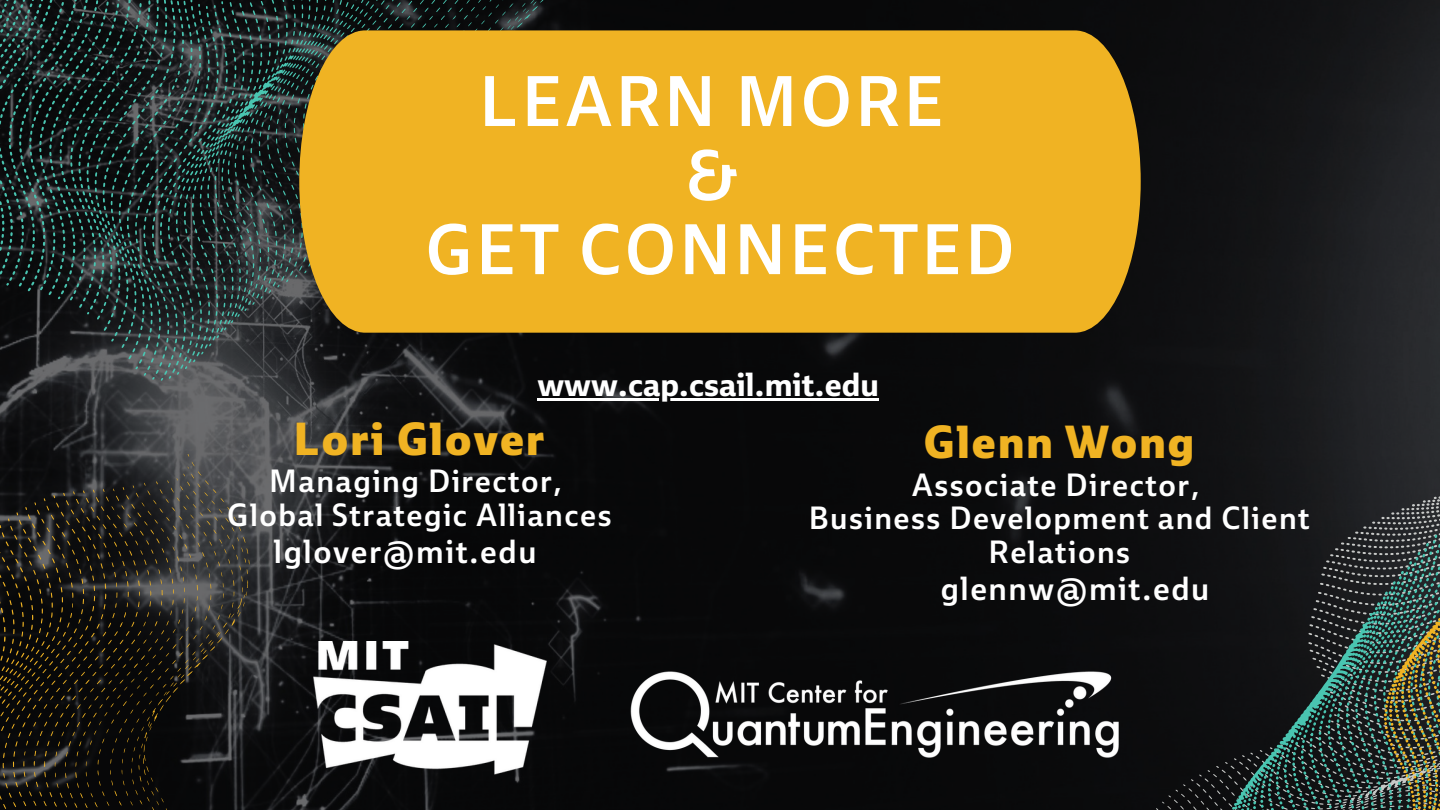
<style>
.page{position:relative;width:1440px;height:810px;background:#fff}
.page>*{position:absolute;margin:0;border:0;box-sizing:border-box;transform-origin:0 0}
.t1{font:600 69.38px "CSAIL Ebony";letter-spacing:.045em;color:#fff}
.t2{font:800 45px "CSAIL Ebony";letter-spacing:.045em;color:#f0b323}
.t3{font:600 32.5px "CSAIL Ebony";letter-spacing:.045em;color:#fff}
.t4{font:700 32.5px "CSAIL Ebony";color:#fff}
.t5{font:600 31.25px/33.8px "CSAIL Ebony";letter-spacing:.045em;color:#fff;text-align:center}
</style>
<div class="page">
<img style="left:258px;top:0;width:1182px;height:810px">
<svg style="left:0;top:0;width:588px;height:496px;background:#21292a"></svg>
<div style="left:1062px;top:315px;width:148px;height:495px;background:#0d0d0f"></div>
<svg style="left:1210px;top:308px;width:162px;height:502px;background:#1a2122"></svg>
<div style="left:299px;top:30px;width:842px;height:303px;background:#f0b323"></div>
<img style="left:622px;top:662px;width:505px;height:104px">
<img style="left:313px;top:641px;width:234px;height:146px">
<svg style="left:1372px;top:182px;width:68px;height:628px;background:#353b36"></svg>
<svg style="left:0;top:397px;width:258px;height:413px;background:#252523"></svg>
<hr style="left:537px;top:398px;width:342px;height:3px;background:#fff">
<p class="t1" style="left:479px;top:56px;width:466px">LEARN MORE</p>
<p class="t1" style="left:684px;top:130px;width:56px">&amp;</p>
<p class="t1" style="left:425px;top:204px;width:590px">GET CONNECTED</p>
<p class="t4" style="left:537px;top:363px;width:343px">www.cap.csail.mit.edu</p>
<p class="t2" style="left:294px;top:410px;width:252px">Lori Glover</p>
<p class="t5" style="left:269px;top:465px;width:294px">Managing Director,</p>
<p class="t5" style="left:227px;top:499px;width:386px">Global Strategic Alliances</p>
<p class="t3" style="left:274px;top:531px;width:264px">lglover@mit.edu</p>
<p class="t2" style="left:924px;top:413px;width:272px">Glenn Wong</p>
<p class="t5" style="left:912px;top:468px;width:289px">Associate Director,</p>
<p class="t5" style="left:809px;top:502px;width:502px">Business Development and Client<br>Relations</p>
<p class="t3" style="left:941px;top:568px;width:270px">glennw@mit.edu</p>
</div>
